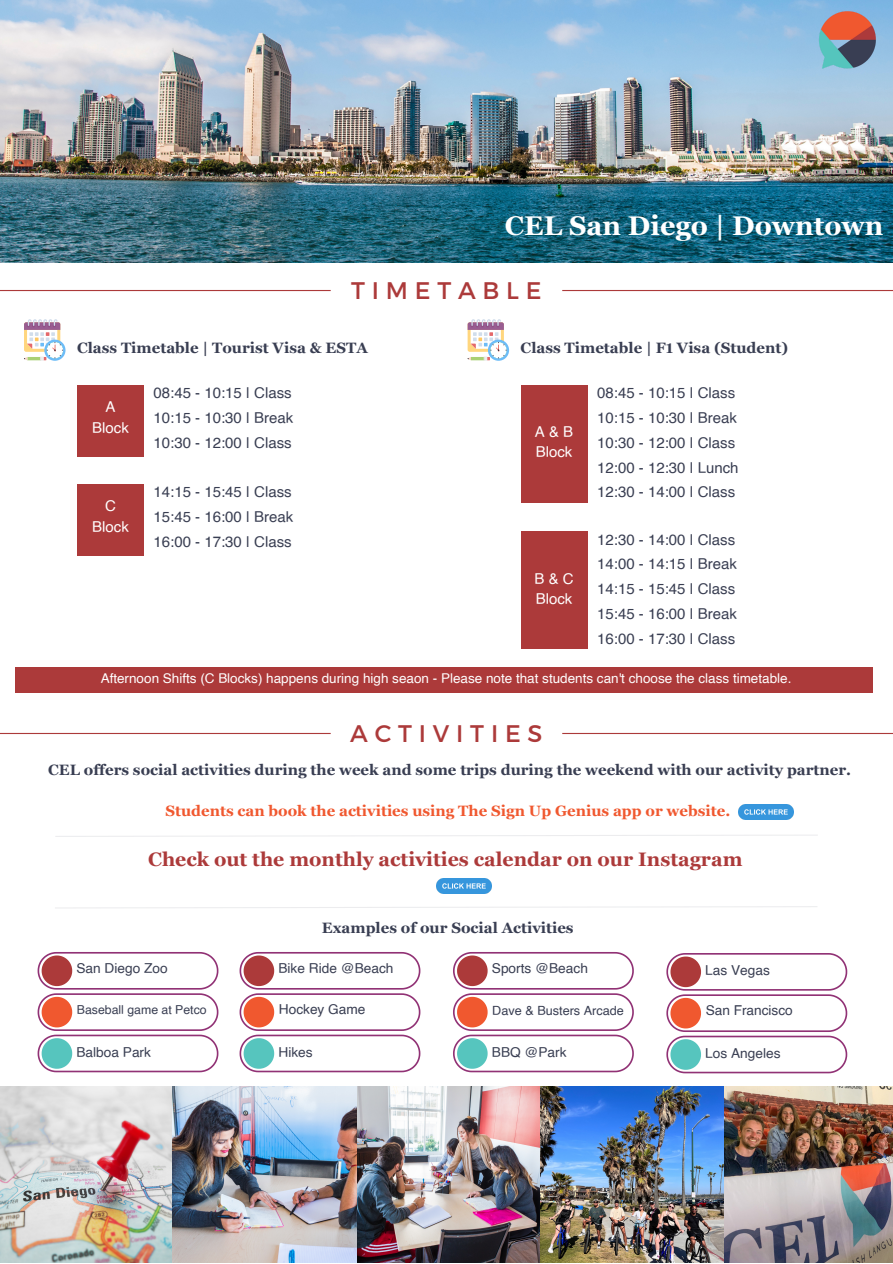
<style>
.page{position:relative;width:893px;height:1264px;background:#fff}
.page>*{position:absolute;margin:0;border:0;box-sizing:border-box;transform-origin:0 0}
.t1{font:700 27px "Georgia";color:#fff}
.t2{font:24px "Montserrat";letter-spacing:.285em;color:#ac3a3a}
.t3{font:700 19.5px "Georgia";color:#ac3a3a}
.t4{font:15px/24.8px "Helvetica";color:#393e52;text-align:justify}
.t5{font:700 15px "Georgia";color:#393e52}
.t6{font:700 15px "Georgia";color:#f0582f}
.t7{font:15px/20.2px "Helvetica";color:#fff;text-align:center}
.t8{font:13.65px "Helvetica";color:#393e52}
.t9{font:13.5px "Helvetica";color:#fff}
.t10{font:12.6px "Helvetica";color:#393e52}
.t11{font:12.3px "Helvetica";color:#393e52}
</style>
<div class="page">
<hr style="left:0;top:290px;width:331px;height:1px;background:#ac3a3a">
<hr style="left:562px;top:290px;width:330px;height:1px;background:#ac3a3a">
<img style="left:0;top:0;width:892px;height:262px">
<img style="left:818px;top:11px;width:58px;height:59px">
<svg style="left:24px;top:319px;width:41px;height:42px"></svg>
<div style="left:77px;top:385px;width:67px;height:71px;background:#ac3a3a"></div>
<div style="left:77px;top:484px;width:67px;height:71px;background:#ac3a3a"></div>
<svg style="left:467px;top:319px;width:42px;height:42px"></svg>
<div style="left:520px;top:385px;width:67px;height:117px;background:#ac3a3a"></div>
<div style="left:520px;top:532px;width:67px;height:117px;background:#ac3a3a"></div>
<div style="left:15px;top:667px;width:857px;height:25px;background:#ac3a3a"></div>
<hr style="left:0;top:733px;width:331px;height:1px;background:#ac3a3a">
<hr style="left:562px;top:733px;width:330px;height:1px;background:#ac3a3a">
<img style="left:0;top:1086px;width:540px;height:176px">
<img style="left:540px;top:1086px;width:352px;height:176px">
<img style="left:437px;top:878px;width:55px;height:15px">
<img style="left:738px;top:804px;width:55px;height:15px">
<svg style="left:55px;top:835px;width:763px;height:2px"></svg>
<svg style="left:37px;top:952px;width:181px;height:120px"></svg>
<svg style="left:239px;top:952px;width:181px;height:120px"></svg>
<svg style="left:453px;top:952px;width:181px;height:120px"></svg>
<svg style="left:666px;top:953px;width:181px;height:120px"></svg>
<svg style="left:55px;top:906px;width:762px;height:2px"></svg>
<h1 class="t1" style="left:505px;top:210px;width:380px">CEL San Diego | Downtown</h1>
<h2 class="t2" style="left:351px;top:275px;width:192px">TIMETABLE</h2>
<p class="t5" style="left:77px;top:339px;width:292px">Class Timetable | Tourist Visa &amp; ESTA</p>
<p class="t4" style="left:154px;top:382px;width:141px">08:45 - 10:15 | Class 10:15 - 10:30 | Break 10:30 - 12:00 | Class</p>
<p class="t7" style="left:92px;top:398px;width:38px">A<br>Block</p>
<p class="t7" style="left:92px;top:497px;width:38px">C<br>Block</p>
<p class="t4" style="left:154px;top:481px;width:141px">14:15 - 15:45 | Class 15:45 - 16:00 | Break 16:00 - 17:30 | Class</p>
<p class="t5" style="left:520px;top:339px;width:269px">Class Timetable | F1 Visa (Student)</p>
<p class="t4" style="left:597px;top:382px;width:143px;text-align:left">08:45 - 10:15 | Class<br>10:15 - 10:30 | Break<br>10:30 - 12:00 | Class<br>12:00 - 12:30 | Lunch<br>12:30 - 14:00 | Class</p>
<p class="t4" style="left:597px;top:528px;width:141px">12:30 - 14:00 | Class 14:00 - 14:15 | Break 14:15 - 15:45 | Class 15:45 - 16:00 | Break 16:00 - 17:30 | Class</p>
<p class="t7" style="left:535px;top:423px;width:40px;text-align:left">A&amp;B<br>Block</p>
<p class="t7" style="left:534px;top:569px;width:41px;text-align:left">B&amp;C<br>Block</p>
<p class="t9" style="left:101px;top:672px;width:692px">Afternoon Shifts (C Blocks) happens during high seaon - Please note that students can't choose the class timetable.</p>
<h2 class="t2" style="left:350px;top:717px;width:194px">ACTIVITIES</h2>
<p class="t5" style="left:48px;top:761px;width:804px">CEL offers social activities during the week and some trips during the weekend with our activity partner.</p>
<p class="t6" style="left:165px;top:801px;width:566px">Students can book the activities using The Sign Up Genius app or website.</p>
<h3 class="t3" style="left:148px;top:848px;width:596px">Check out the monthly activities calendar on our Instagram</h3>
<p class="t8" style="left:76px;top:962px;width:93px">San Diego Zoo</p>
<p class="t11" style="left:77px;top:1004px;width:131px">Baseball game at Petco</p>
<p class="t8" style="left:76px;top:1046px;width:76px">Balboa Park</p>
<p class="t5" style="left:322px;top:919px;width:253px">Examples of our Social Activities</p>
<p class="t8" style="left:278px;top:962px;width:117px">Bike Ride @Beach</p>
<p class="t8" style="left:279px;top:1003px;width:88px">Hockey Game</p>
<p class="t8" style="left:278px;top:1046px;width:36px">Hikes</p>
<p class="t8" style="left:492px;top:962px;width:98px">Sports @Beach</p>
<p class="t10" style="left:492px;top:1004px;width:133px">Dave &amp; Busters Arcade</p>
<p class="t8" style="left:492px;top:1046px;width:76px">BBQ @Park</p>
<p class="t8" style="left:705px;top:964px;width:66px">Las Vegas</p>
<p class="t8" style="left:705px;top:1004px;width:89px">San Francisco</p>
<p class="t8" style="left:705px;top:1047px;width:77px">Los Angeles</p>
</div>
